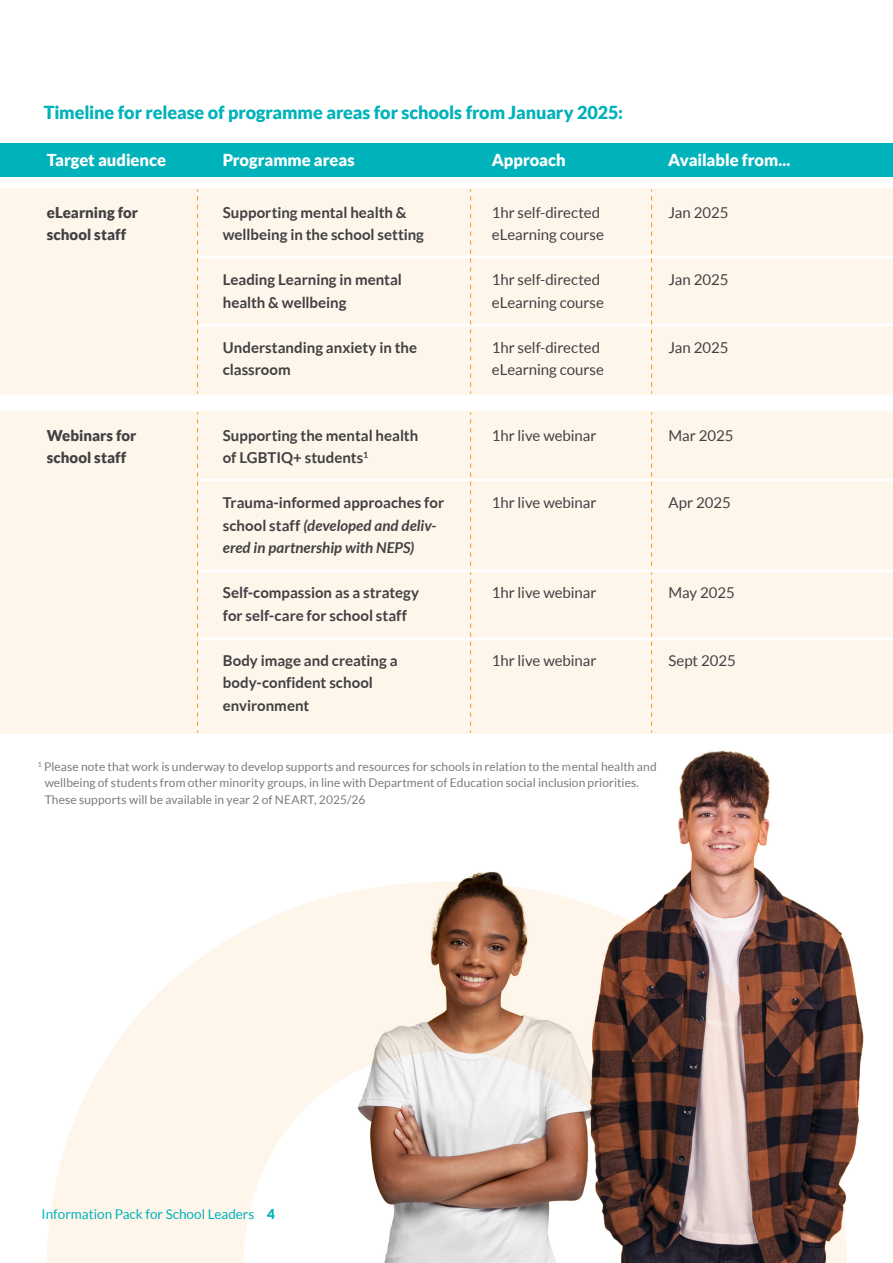
<style>
.page{position:relative;width:893px;height:1263px;background:#fff}
.page>*{position:absolute;margin:0;border:0;box-sizing:border-box;transform-origin:0 0}
.t1{font:900 18px "Lato";letter-spacing:-.005em;color:#00b2ba}
.t2{font:900 16.5px "Lato";letter-spacing:-.005em;color:#fff}
.t3{font:700 15px/22.5px "Lato";color:#414042}
.t4{font:15px/22.5px "Lato";color:#414042}
.t5{font:italic 700 15px/22.5px "Lato";color:#414042}
.t6{font:900 15px/22.5px "Lato";color:#414042}
.t7{font:13.5px "Lato";color:#00b2ba}
.t8{font:12px/16.5px "Lato";letter-spacing:.005em;color:#414042}
.s1{font-style:normal}
.s2{font-weight:900}
</style>
<div class="page">
<svg style="left:47px;top:892px;width:302px;height:371px;fill:#fef5eb"></svg>
<div style="left:0;top:188px;width:893px;height:206px;background:#fef5eb"></div>
<svg style="left:197px;top:189px;width:1px;height:204px"></svg>
<hr style="left:200px;top:324px;width:693px;height:2px;background:#fff">
<hr style="left:200px;top:256px;width:693px;height:2px;background:#fff">
<div style="left:0;top:143px;width:893px;height:33px;background:#00b2ba"></div>
<svg style="left:470px;top:189px;width:1px;height:204px"></svg>
<svg style="left:651px;top:189px;width:1px;height:204px"></svg>
<div style="left:0;top:411px;width:893px;height:322px;background:#fef5eb"></div>
<svg style="left:197px;top:412px;width:1px;height:320px"></svg>
<svg style="left:470px;top:412px;width:1px;height:320px"></svg>
<svg style="left:651px;top:412px;width:1px;height:320px"></svg>
<img style="left:566px;top:733px;width:316px;height:530px">
<img style="left:349px;top:841px;width:263px;height:422px">
<hr style="left:200px;top:570px;width:693px;height:2px;background:#fff">
<hr style="left:200px;top:638px;width:693px;height:2px;background:#fff">
<hr style="left:200px;top:479px;width:693px;height:2px;background:#fff">
<p class="t1" style="left:44px;top:102px;width:581px">Timeline for release of programme areas for schools from January 2025:</p>
<p class="t2" style="left:47px;top:150px;width:121px">Target audience</p>
<p class="t2" style="left:223px;top:150px;width:133px">Programme areas</p>
<p class="t2" style="left:492px;top:150px;width:75px">Approach</p>
<p class="t2" style="left:668px;top:150px;width:124px">Available from...</p>
<p class="t6" style="left:47px;top:201px;width:93px">eLearning for school staff</p>
<p class="t3" style="left:223px;top:201px;width:203px">Supporting mental health &amp; wellbeing in the school setting</p>
<p class="t3" style="left:223px;top:268px;width:181px">Leading Learning in mental health &amp; wellbeing</p>
<p class="t3" style="left:223px;top:336px;width:196px">Understanding anxiety in the classroom</p>
<p class="t4" style="left:492px;top:201px;width:114px">1hr self-directed eLearning course</p>
<p class="t4" style="left:492px;top:268px;width:114px">1hr self-directed eLearning course</p>
<p class="t4" style="left:492px;top:336px;width:114px">1hr self-directed eLearning course</p>
<p class="t4" style="left:668px;top:201px;width:62px">Jan 2025</p>
<p class="t4" style="left:668px;top:268px;width:62px">Jan 2025</p>
<p class="t4" style="left:668px;top:336px;width:62px">Jan 2025</p>
<p class="t6" style="left:47px;top:424px;width:91px">Webinars for school staff</p>
<p class="t3" style="left:223px;top:424px;width:197px">Supporting the mental health of LGBTIQ+ students<sup>1</sup></p>
<p class="t5" style="left:223px;top:492px;width:223px"><span class="s1">Trauma-informed approaches for school staff</span> (developed and deliv&shy;ered in partnership with NEPS)</p>
<p class="t3" style="left:223px;top:581px;width:198px">Self-compassion as a strategy for self-care for school staff</p>
<p class="t3" style="left:223px;top:649px;width:176px">Body image and creating a body-confident school environment</p>
<p class="t4" style="left:492px;top:424px;width:106px">1hr live webinar</p>
<p class="t4" style="left:492px;top:491px;width:106px">1hr live webinar</p>
<p class="t4" style="left:492px;top:581px;width:106px">1hr live webinar</p>
<p class="t4" style="left:492px;top:649px;width:106px">1hr live webinar</p>
<p class="t4" style="left:668px;top:424px;width:67px">Mar 2025</p>
<p class="t4" style="left:668px;top:491px;width:64px">Apr 2025</p>
<p class="t4" style="left:668px;top:581px;width:68px">May 2025</p>
<p class="t4" style="left:668px;top:649px;width:69px">Sept 2025</p>
<p class="t8" style="left:45px;top:758px;width:613px;text-indent:-7px"><sup>1</sup> Please note that work is underway to develop supports and resources for schools in relation to the mental health and wellbeing of students from other minority groups, in line with Department of Education social inclusion priorities.<br>These supports will be available in year 2 of NEART, 2025/26</p>
<p class="t7" style="left:42px;top:1207px;width:235px">Information Pack for School Leaders <span class="s2">4</span></p>
</div>
